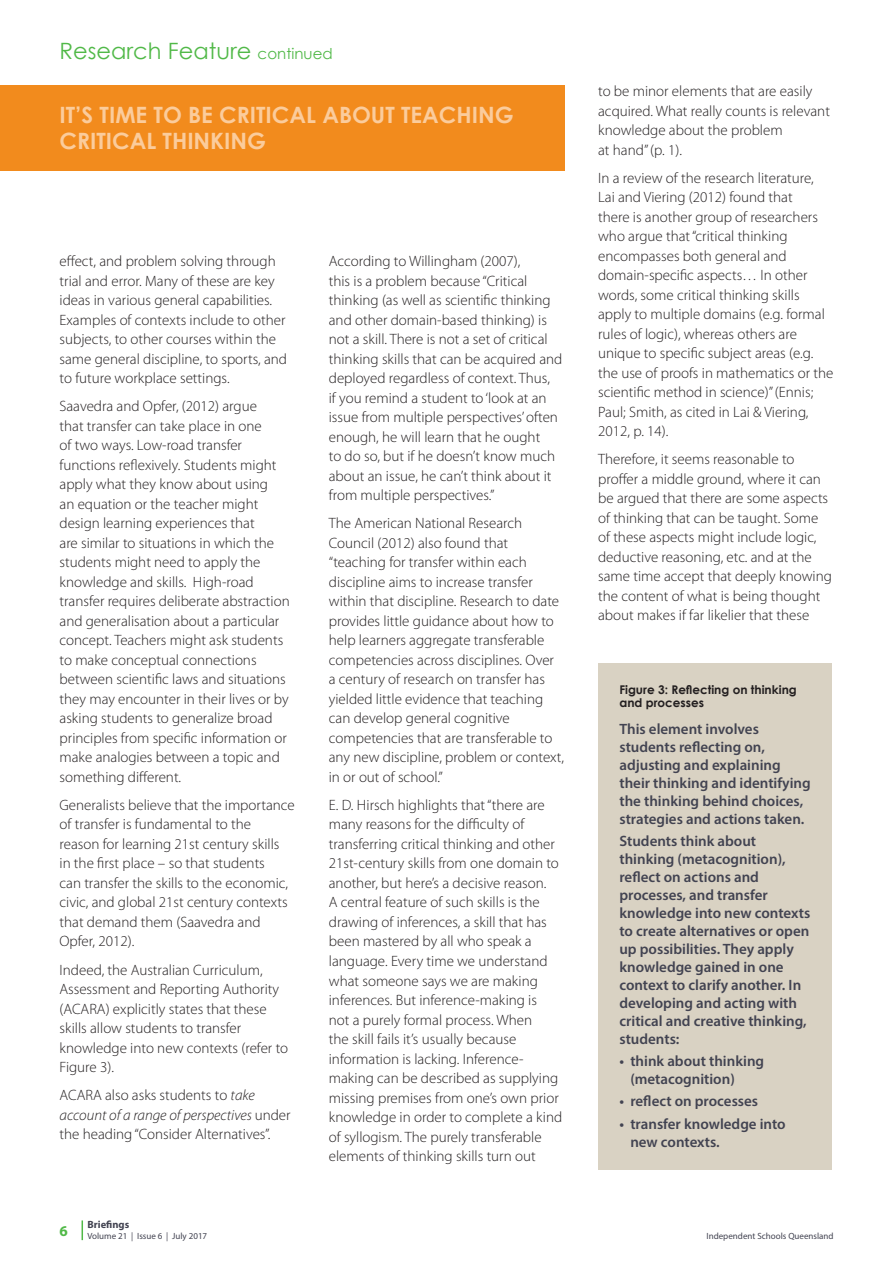
<style>
.page{position:relative;width:893px;height:1263px;background:#fff}
.page>*{position:absolute;margin:0;border:0;box-sizing:border-box;transform-origin:0 0}
.Research_Feature_Hea{font:700 22.5px/25.5px "Century Gothic";color:#fbcc9c}
.Heading_2{font:22.5px "Century Gothic";color:#51b948}
.Body_copy{font:300 15px/19.5px "Myriad Pro";color:#231f20}
.Heading_4{font:600 15px/18px "Myriad Pro";color:#424351}
.t1{font:700 15px "Myriad Pro";color:#51b948}
.Chart_heading{font:700 12px/13.5px "Century Gothic";color:#231f20}
.t2{font:700 10.5px "Myriad Pro";color:#424351}
.t3{font:9px "Myriad Pro";color:#424351}
.s1{font-size:15px}
.s2{font-style:italic}
</style>
<div class="page">
<svg style="left:82px;top:1220px;width:1px;height:20px"></svg>
<div style="left:0;top:85px;width:564px;height:85px;background:#f28b1d"></div>
<div style="left:598px;top:663px;width:234px;height:506px;background:#d9d2c3"></div>
<p class="Heading_2" style="left:60px;top:36px;width:275px">Research Feature <span class="s1">continued</span></p>
<p class="Research_Feature_Hea" style="left:60px;top:101px;width:456px">IT’S TIME TO BE CRITICAL ABOUT TEACHING<br>CRITICAL THINKING</p>
<p class="Body_copy" style="left:60px;top:251px;width:229px">effect, and problem solving through trial and error. Many of these are key ideas in various general capabilities.<br>Examples of contexts include to other subjects, to other courses within the same general discipline, to sports, and to future workplace settings.</p>
<p class="Body_copy" style="left:60px;top:396px;width:232px">Saavedra and Opfer, (2012) argue<br>that transfer can take place in one<br>of two ways. Low-road transfer functions reflexively. Students might apply what they know about using<br>an equation or the teacher might design learning experiences that<br>are similar to situations in which the students might need to apply the knowledge and skills. High-road transfer requires deliberate abstraction and generalisation about a particular concept. Teachers might ask students to make conceptual connections between scientific laws and situations they may encounter in their lives or by asking students to generalize broad principles from specific information or make analogies between a topic and something different.</p>
<p class="Body_copy" style="left:60px;top:795px;width:237px">Generalists believe that the importance of transfer is fundamental to the<br>reason for learning 21st century skills<br>in the first place – so that students<br>can transfer the skills to the economic, civic, and global 21st century contexts that demand them (Saavedra and Opfer, 2012).</p>
<p class="Body_copy" style="left:60px;top:959px;width:230px">Indeed, the Australian Curriculum,<br>Assessment and Reporting Authority (ACARA) explicitly states that these skills allow students to transfer knowledge into new contexts (refer to<br>Figure 3).</p>
<p class="Body_copy" style="left:60px;top:1085px;width:233px">ACARA also asks students to <span class="s2">take account of a range of perspectives</span> under the heading “Consider Alternatives”.</p>
<p class="Body_copy" style="left:329px;top:251px;width:235px">According to Willingham (2007),<br>this is a problem because “Critical thinking (as well as scientific thinking and other domain-based thinking) is not a skill. There is not a set of critical thinking skills that can be acquired and deployed regardless of context. Thus,<br>if you remind a student to ‘look at an issue from multiple perspectives’ often enough, he will learn that he ought<br>to do so, but if he doesn’t know much about an issue, he can’t think about it from multiple perspectives.”</p>
<p class="Body_copy" style="left:329px;top:513px;width:237px">The American National Research Council (2012) also found that “teaching for transfer within each discipline aims to increase transfer within that discipline. Research to date provides little guidance about how to help learners aggregate transferable competencies across disciplines. Over a century of research on transfer has yielded little evidence that teaching can develop general cognitive competencies that are transferable to any new discipline, problem or context, in or out of school.”</p>
<p class="Body_copy" style="left:329px;top:795px;width:235px">E. D. Hirsch highlights that “there are many reasons for the difficulty of transferring critical thinking and other 21st-century skills from one domain to another, but here’s a decisive reason.<br>A central feature of such skills is the drawing of inferences, a skill that has been mastered by all who speak a language. Every time we understand what someone says we are making inferences. But inference-making is<br>not a purely formal process. When<br>the skill fails it’s usually because information is lacking. Inference&shy;making can be described as supplying missing premises from one’s own prior knowledge in order to complete a kind of syllogism. The purely transferable elements of thinking skills turn out</p>
<p class="Body_copy" style="left:598px;top:81px;width:233px">to be minor elements that are easily acquired. What really counts is relevant knowledge about the problem<br>at hand” (p. 1).</p>
<p class="Body_copy" style="left:598px;top:168px;width:237px">In a review of the research literature, Lai and Viering (2012) found that<br>there is another group of researchers who argue that “critical thinking encompasses both general and domain-specific aspects… In other words, some critical thinking skills apply to multiple domains (e.g. formal rules of logic), whereas others are unique to specific subject areas (e.g. the use of proofs in mathematics or the scientific method in science)” (Ennis; Paul; Smith, as cited in Lai &amp; Viering, 2012, p. 14).</p>
<p class="Body_copy" style="left:598px;top:449px;width:235px">Therefore, it seems reasonable to proffer a middle ground, where it can be argued that there are some aspects of thinking that can be taught. Some of these aspects might include logic, deductive reasoning, etc. and at the same time accept that deeply knowing the content of what is being thought about makes if far likelier that these</p>
<p class="Chart_heading" style="left:619px;top:682px;width:179px">Figure 3: Reflecting on thinking and processes</p>
<p class="Heading_4" style="left:619px;top:719px;width:193px">This element involves students reflecting on, adjusting and explaining their thinking and identifying the thinking behind choices, strategies and actions taken.</p>
<p class="Heading_4" style="left:619px;top:831px;width:192px">Students think about thinking (metacognition), reflect on actions and processes, and transfer knowledge into new contexts to create alternatives or open up possibilities. They apply knowledge gained in one context to clarify another. In developing and acting with critical and creative thinking, students:</p>
<p class="Heading_4" style="left:630px;top:1052px;width:135px;text-indent:-11px">• think about thinking (metacognition)</p>
<p class="Heading_4" style="left:619px;top:1092px;width:140px">• reflect on processes</p>
<p class="Heading_4" style="left:630px;top:1114px;width:157px;text-indent:-11px">• transfer knowledge into new contexts.</p>
<p class="t1" style="left:60px;top:1221px;width:10px">6</p>
<p class="t2" style="left:87px;top:1218px;width:43px">Briefings</p>
<p class="t3" style="left:87px;top:1230px;width:121px">Volume 21 | Issue 6 | July 2017</p>
<p class="t3" style="left:706px;top:1230px;width:129px">Independent Schools Queensland</p>
</div>
